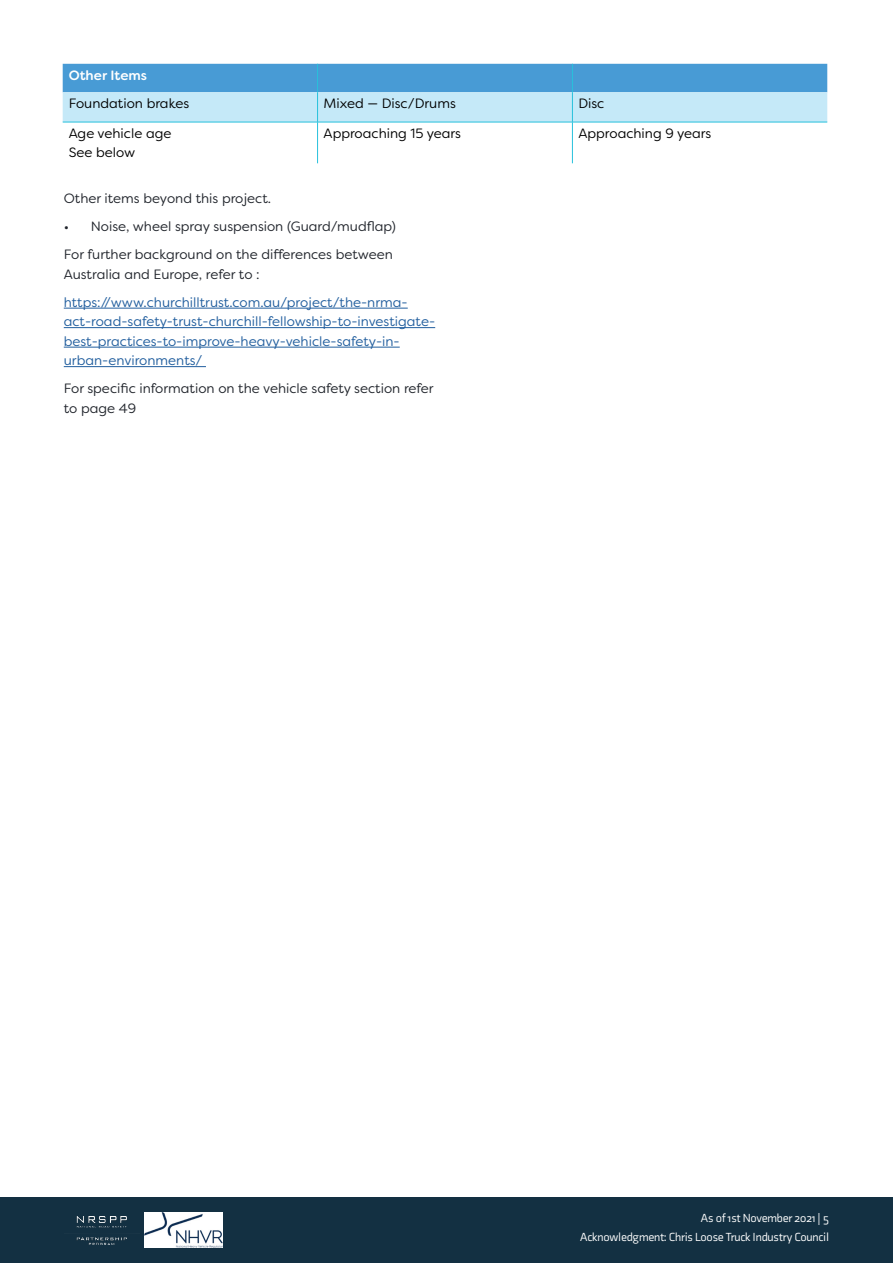
<style>
.page{position:relative;width:893px;height:1263px;background:#fff}
.page>*{position:absolute;margin:0;border:0;box-sizing:border-box;transform-origin:0 0}
.t1{font:13.5px/28px "Filson Soft";color:#21252c}
.t2{font:13.5px/19.5px "Filson Soft";color:#215e9e}
.t3{font:13.5px/19.5px "Filson Soft";color:#000}
.t4{font:500 13.5px "Filson Soft";color:#fff}
.t5{font:12px/19.5px "Axia";letter-spacing:-.02em;color:#fff;text-align:right}
</style>
<div class="page">
<div style="left:0;top:1197px;width:893px;height:66px;background:#133042"></div>
<img style="left:76px;top:1216px;width:51px;height:28px">
<img style="left:145px;top:1213px;width:77px;height:35px">
<hr style="left:64px;top:308px;width:344px;height:1px;background:#215e9e">
<hr style="left:64px;top:327px;width:371px;height:1px;background:#215e9e">
<hr style="left:64px;top:347px;width:336px;height:1px;background:#215e9e">
<hr style="left:64px;top:366px;width:142px;height:1px;background:#215e9e">
<svg style="left:63px;top:64px;width:764px;height:99px"></svg>
<hr style="left:317px;top:92px;width:1px;height:30px;background:#27c1dc">
<hr style="left:572px;top:92px;width:1px;height:30px;background:#27c1dc">
<hr style="left:63px;top:122px;width:255px;height:1px;background:#27c1dc">
<hr style="left:318px;top:122px;width:254px;height:1px;background:#27c1dc">
<hr style="left:317px;top:122px;width:1px;height:41px;background:#27c1dc">
<hr style="left:572px;top:122px;width:255px;height:1px;background:#27c1dc">
<hr style="left:572px;top:122px;width:1px;height:41px;background:#27c1dc">
<p class="t4" style="left:69px;top:66px;width:80px">Other Items</p>
<p class="t3" style="left:69px;top:93px;width:122px">Foundation brakes</p>
<p class="t3" style="left:324px;top:93px;width:134px">Mixed — Disc/Drums</p>
<p class="t3" style="left:578px;top:93px;width:28px">Disc</p>
<p class="t3" style="left:69px;top:123px;width:104px">Age vehicle age<br>See below</p>
<p class="t3" style="left:324px;top:123px;width:139px">Approaching 15 years</p>
<p class="t3" style="left:578px;top:123px;width:135px">Approaching 9 years</p>
<p class="t1" style="left:64px;top:184px;width:209px">Other items beyond this project.</p>
<p class="t1" style="left:64px;top:212px;width:334px">• Noise, wheel spray suspension (Guard/mudflap)<br>For further background on the differences between</p>
<p class="t1" style="left:64px;top:260px;width:197px">Australia and Europe, refer to :</p>
<p class="t2" style="left:64px;top:292px;width:373px">https://www.churchilltrust.com.au/project/the-nrma&shy;act-road-safety-trust-churchill-fellowship-to-investigate&shy;best-practices-to-improve-heavy-vehicle-safety-in&shy;urban-environments/</p>
<p class="t1" style="left:64px;top:379px;width:371px;line-height:19.5px">For specific information on the vehicle safety section refer to page 49</p>
<p class="t5" style="left:580px;top:1208px;width:251px">As of 1st November 2021 | 5<br>Acknowledgment: Chris Loose Truck Industry Council</p>
</div>
